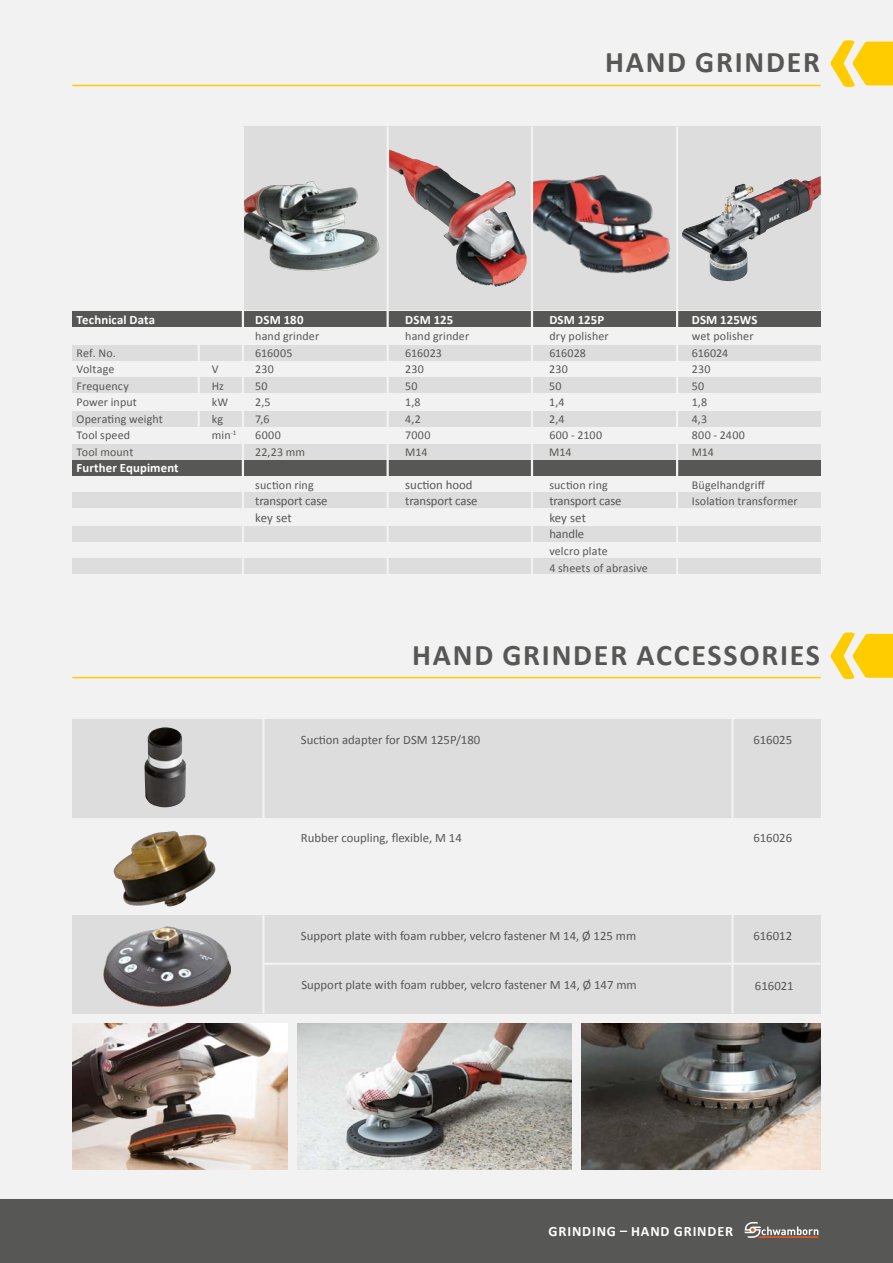
<style>
.page{position:relative;width:893px;height:1263px;background:#fff}
.page>*{position:absolute;margin:0;border:0;box-sizing:border-box;transform-origin:0 0}
.t1{font:700 30px "Calibri";letter-spacing:.06em;color:#575756}
.t2{font:700 14.25px "Calibri";letter-spacing:.06em;color:#fff}
.t3{font:12.75px/16.5px "Calibri";color:#575756}
.t4{font:700 12.75px "Calibri";letter-spacing:.01em;color:#fff}
.t5{font:12px/16.5px "Calibri";letter-spacing:.01em;color:#575756}
</style>
<div class="page">
<div style="left:0;top:0;width:893px;height:1199px;background:#f2f2f2"></div>
<div style="left:0;top:1199px;width:893px;height:64px;background:#575756"></div>
<svg style="left:744px;top:1222px;width:74px;height:16px"></svg>
<div style="left:72px;top:311px;width:749px;height:16px;background:#575756"></div>
<div style="left:72px;top:345px;width:749px;height:16px;background:#ddd"></div>
<div style="left:72px;top:719px;width:749px;height:98px;background:#ddd"></div>
<div style="left:72px;top:915px;width:749px;height:98px;background:#ddd"></div>
<svg style="left:244px;top:126px;width:577px;height:184px;background:#cdc8c8"></svg>
<div style="left:72px;top:377px;width:749px;height:16px;background:#ddd"></div>
<div style="left:72px;top:411px;width:749px;height:15px;background:#ddd"></div>
<div style="left:72px;top:444px;width:749px;height:16px;background:#ddd"></div>
<div style="left:72px;top:460px;width:749px;height:16px;background:#575756"></div>
<div style="left:72px;top:492px;width:749px;height:16px;background:#ddd"></div>
<div style="left:72px;top:526px;width:749px;height:16px;background:#ddd"></div>
<div style="left:72px;top:558px;width:749px;height:16px;background:#ddd"></div>
<hr style="left:731px;top:717px;width:3px;height:296px;background:#f2f2f2">
<hr style="left:262px;top:717px;width:3px;height:296px;background:#f2f2f2">
<hr style="left:198px;top:345px;width:2px;height:81px;background:#f2f2f2">
<hr style="left:264px;top:962px;width:557px;height:3px;background:#f2f2f2">
<hr style="left:242px;top:126px;width:2px;height:454px;background:#f2f2f2">
<hr style="left:386px;top:126px;width:3px;height:454px;background:#f2f2f2">
<hr style="left:531px;top:126px;width:2px;height:454px;background:#f2f2f2">
<hr style="left:676px;top:126px;width:2px;height:454px;background:#f2f2f2">
<img style="left:244px;top:157px;width:143px;height:129px">
<img style="left:533px;top:138px;width:143px;height:162px">
<img style="left:389px;top:168px;width:70px;height:100px">
<img style="left:725px;top:177px;width:93px;height:31px">
<img style="left:103px;top:926px;width:127px;height:80px">
<img style="left:144px;top:727px;width:42px;height:80px">
<img style="left:72px;top:1024px;width:215px;height:145px">
<img style="left:298px;top:1024px;width:273px;height:145px">
<img style="left:582px;top:1024px;width:239px;height:145px">
<img style="left:113px;top:831px;width:103px;height:76px">
<svg style="left:831px;top:40px;width:62px;height:47px"></svg>
<svg style="left:831px;top:632px;width:62px;height:47px"></svg>
<hr style="left:72px;top:85px;width:749px;height:1px;background:#fc0">
<hr style="left:72px;top:677px;width:749px;height:1px;background:#fc0">
<h1 class="t1" style="left:605px;top:43px;width:217px">HAND GRINDER</h1>
<p class="t4" style="left:77px;top:312px;width:80px">Technical Data</p>
<p class="t4" style="left:255px;top:312px;width:50px">DSM 180</p>
<p class="t4" style="left:405px;top:312px;width:50px">DSM 125</p>
<p class="t4" style="left:549px;top:312px;width:56px">DSM 125P</p>
<p class="t4" style="left:692px;top:312px;width:67px">DSM 125WS</p>
<p class="t5" style="left:255px;top:328px;width:65px">hand grinder</p>
<p class="t5" style="left:405px;top:328px;width:65px">hand grinder</p>
<p class="t5" style="left:549px;top:328px;width:61px">dry polisher</p>
<p class="t5" style="left:692px;top:328px;width:63px">wet polisher</p>
<p class="t5" style="left:77px;top:344px;width:41px">Ref. No.</p>
<p class="t5" style="left:255px;top:344px;width:39px">616005</p>
<p class="t5" style="left:405px;top:344px;width:38px">616023</p>
<p class="t5" style="left:549px;top:344px;width:38px">616028</p>
<p class="t5" style="left:692px;top:344px;width:38px">616024</p>
<p class="t5" style="left:77px;top:361px;width:39px">Voltage</p>
<p class="t5" style="left:212px;top:361px;width:8px">V</p>
<p class="t5" style="left:255px;top:361px;width:20px">230</p>
<p class="t5" style="left:405px;top:361px;width:20px">230</p>
<p class="t5" style="left:549px;top:361px;width:20px">230</p>
<p class="t5" style="left:692px;top:361px;width:20px">230</p>
<p class="t5" style="left:77px;top:377px;width:54px">Frequency</p>
<p class="t5" style="left:212px;top:377px;width:14px">Hz</p>
<p class="t5" style="left:255px;top:377px;width:14px">50</p>
<p class="t5" style="left:405px;top:377px;width:14px">50</p>
<p class="t5" style="left:549px;top:377px;width:14px">50</p>
<p class="t5" style="left:692px;top:377px;width:14px">50</p>
<p class="t5" style="left:77px;top:394px;width:62px">Power input</p>
<p class="t5" style="left:212px;top:394px;width:18px">kW</p>
<p class="t5" style="left:255px;top:394px;width:17px">2,5</p>
<p class="t5" style="left:405px;top:394px;width:17px">1,8</p>
<p class="t5" style="left:549px;top:394px;width:17px">1,4</p>
<p class="t5" style="left:692px;top:394px;width:17px">1,8</p>
<p class="t5" style="left:77px;top:410px;width:88px">Operating weight</p>
<p class="t5" style="left:212px;top:410px;width:13px">kg</p>
<p class="t5" style="left:255px;top:410px;width:16px">7,6</p>
<p class="t5" style="left:405px;top:410px;width:17px">4,2</p>
<p class="t5" style="left:549px;top:410px;width:17px">2,4</p>
<p class="t5" style="left:692px;top:410px;width:17px">4,3</p>
<p class="t5" style="left:77px;top:427px;width:55px">Tool speed</p>
<p class="t5" style="left:212px;top:427px;width:26px">min<sup>-1</sup></p>
<p class="t5" style="left:255px;top:427px;width:27px">6000</p>
<p class="t5" style="left:405px;top:427px;width:27px">7000</p>
<p class="t5" style="left:549px;top:427px;width:54px">600 - 2100</p>
<p class="t5" style="left:692px;top:427px;width:55px">800 - 2400</p>
<p class="t5" style="left:77px;top:443px;width:58px">Tool mount</p>
<p class="t5" style="left:255px;top:443px;width:51px">22,23 mm</p>
<p class="t5" style="left:405px;top:443px;width:24px">M14</p>
<p class="t5" style="left:549px;top:443px;width:24px">M14</p>
<p class="t5" style="left:692px;top:443px;width:24px">M14</p>
<p class="t4" style="left:77px;top:460px;width:104px">Further Equpiment</p>
<p class="t5" style="left:255px;top:476px;width:60px">suction ring</p>
<p class="t3" style="left:405px;top:476px;width:69px">suction hood</p>
<p class="t5" style="left:549px;top:476px;width:60px">suction ring</p>
<p class="t5" style="left:692px;top:476px;width:75px">Bügelhandgriff</p>
<p class="t3" style="left:255px;top:493px;width:74px">transport case</p>
<p class="t3" style="left:405px;top:493px;width:74px">transport case</p>
<p class="t3" style="left:549px;top:493px;width:74px">transport case</p>
<p class="t5" style="left:692px;top:493px;width:107px">Isolation transformer</p>
<p class="t3" style="left:255px;top:509px;width:38px">key set</p>
<p class="t3" style="left:549px;top:509px;width:38px">key set handle</p>
<p class="t5" style="left:549px;top:542px;width:100px">velcro plate<br>4 sheets of abrasive</p>
<h1 class="t1" style="left:412px;top:635px;width:409px">HAND GRINDER ACCESSORIES</h1>
<p class="t3" style="left:301px;top:731px;width:181px">Suction adapter for DSM 125P/180</p>
<p class="t3" style="left:753px;top:731px;width:40px">616025</p>
<p class="t3" style="left:301px;top:829px;width:162px">Rubber coupling, flexible, M 14</p>
<p class="t3" style="left:753px;top:829px;width:40px">616026</p>
<p class="t3" style="left:301px;top:927px;width:337px">Support plate with foam rubber, velcro fastener M 14, Ø 125 mm</p>
<p class="t3" style="left:753px;top:927px;width:40px">616012</p>
<p class="t3" style="left:301px;top:976px;width:337px">Support plate with foam rubber, velcro fastener M 14, Ø 147 mm</p>
<p class="t3" style="left:755px;top:977px;width:40px">616021</p>
<p class="t2" style="left:549px;top:1222px;width:186px">GRINDING – HAND GRINDER</p>
</div>
